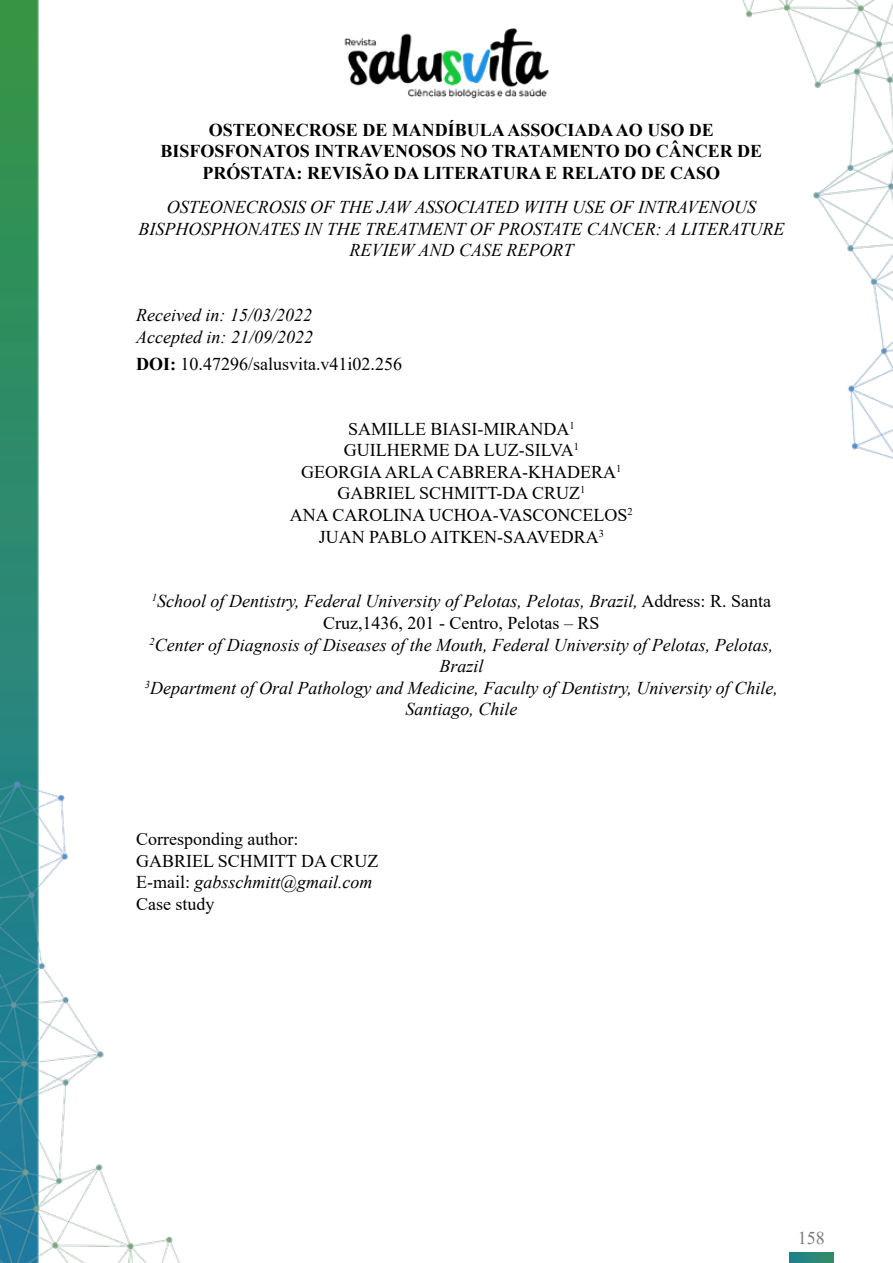
<style>
.page{position:relative;width:893px;height:1263px;background:#fff}
.page>*{position:absolute;margin:0;border:0;box-sizing:border-box;transform-origin:0 0}
.t1{font:italic 18px/21.6px "Times New Roman";color:#000;text-align:center}
.t2{font:18px/21.6px "Times New Roman";color:#000;text-align:center}
.t3{font:700 18px/21.6px "Times New Roman";color:#000;text-align:center}
.t4{font:18px "Times New Roman";color:#7a7a7a}
.s1{font-weight:700}
.s2{font-style:normal}
.s3{font-style:italic}
</style>
<div class="page">
<img style="left:0;top:0;width:834px;height:1263px">
<img style="left:322px;top:0;width:249px;height:123px">
<img style="left:729px;top:0;width:164px;height:466px">
<img style="left:789px;top:1253px;width:44px;height:10px">
<p class="t3" style="left:160px;top:118px;width:603px">OSTEONECROSE DE MANDÍBULA ASSOCIADA AO USO DE<br>BISFOSFONATOS INTRAVENOSOS NO TRATAMENTO DO CÂNCER DE<br>PRÓSTATA: REVISÃO DA LITERATURA E RELATO DE CASO</p>
<p class="t1" style="left:138px;top:196px;width:648px">OSTEONECROSIS OF THE JAW ASSOCIATED WITH USE OF INTRAVENOUS<br>BISPHOSPHONATES IN THE TREATMENT OF PROSTATE CANCER: A LITERATURE<br>REVIEW AND CASE REPORT</p>
<p class="t1" style="left:136px;top:304px;width:178px;text-align:left">Received in: 15/03/2022<br>Accepted in: 21/09/2022</p>
<p class="t2" style="left:136px;top:352px;width:268px"><span class="s1">DOI:</span> 10.47296/salusvita.v41i02.256</p>
<p class="t2" style="left:290px;top:417px;width:344px">SAMILLE BIASI-MIRANDA<sup>1<br></sup>GUILHERME DA LUZ-SILVA<sup>1<br></sup>GEORGIA ARLA CABRERA-KHADERA<sup>1<br></sup>GABRIEL SCHMITT-DA CRUZ<sup>1<br></sup>ANA CAROLINA UCHOA-VASCONCELOS<sup>2<br></sup>JUAN PABLO AITKEN-SAAVEDRA<sup>3</sup></p>
<p class="t1" style="left:145px;top:590px;width:635px"><sup>1</sup>School of Dentistry, Federal University of Pelotas, Pelotas, Brazil, <span class="s2">Address: R. Santa Cruz,1436, 201 - Centro, Pelotas – RS<br></span><sup>2</sup>Center of Diagnosis of Diseases of the Mouth, Federal University of Pelotas, Pelotas, Brazil<br><sup>3</sup>Department of Oral Pathology and Medicine, Faculty of Dentistry, University of Chile, Santiago, Chile</p>
<p class="t2" style="left:136px;top:827px;width:244px;text-align:left">Corresponding author:<br>GABRIEL SCHMITT DA CRUZ<br>E-mail: <span class="s3">gabsschmitt@gmail.com<br></span>Case study</p>
<p class="t4" style="left:798px;top:1226px;width:28px">158</p>
</div>
